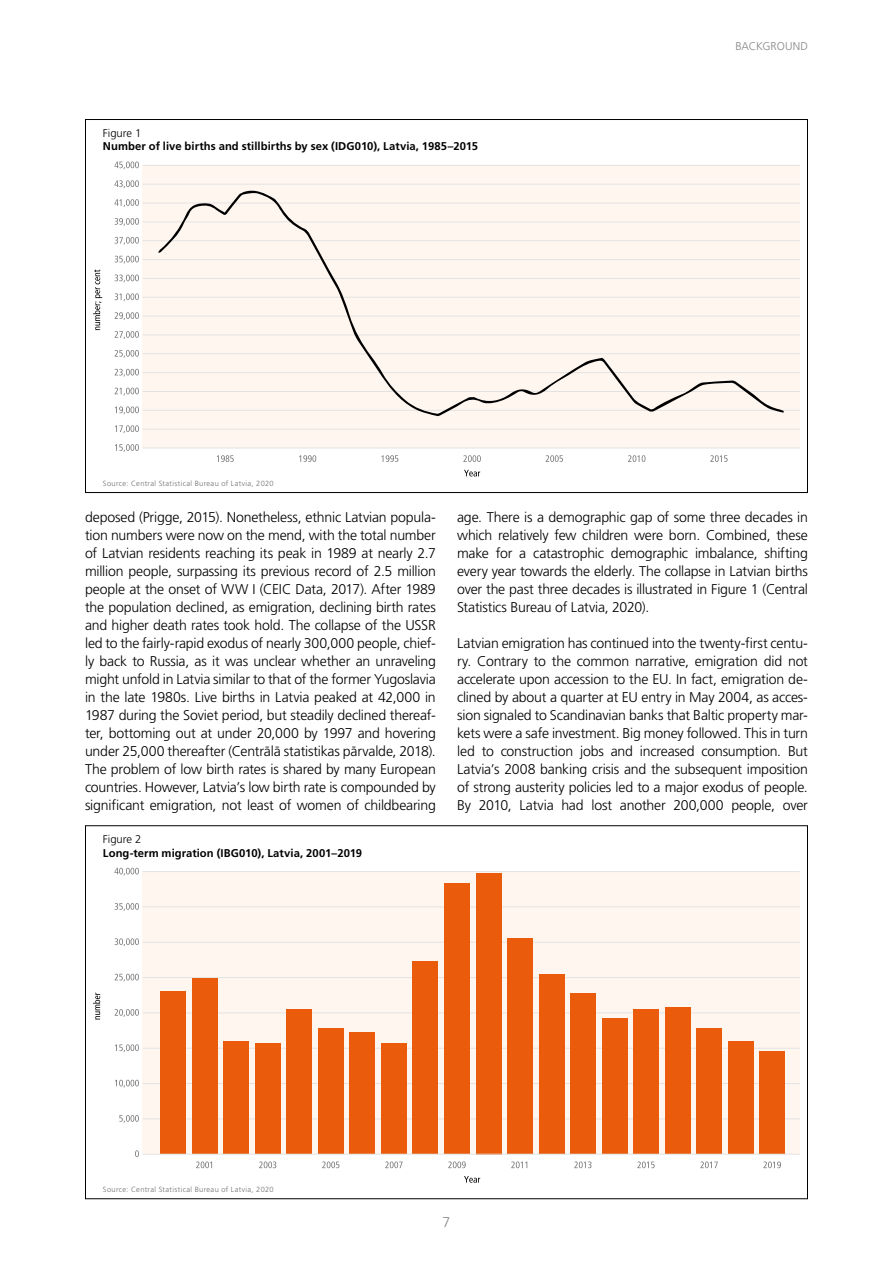
<style>
.page{position:relative;width:893px;height:1263px;background:#fff}
.page>*{position:absolute;margin:0;border:0;box-sizing:border-box;transform-origin:0 0}
.t1{font:300 14.1px/18px "Frutiger LT Pro";letter-spacing:-.015em;color:#000;text-align:justify}
.t2{font:300 14.1px "Frutiger LT Pro";color:#878787}
.t3{font:700 11.25px "Frutiger LT Pro";letter-spacing:.005em;color:#000}
.t4{font:300 11.25px "Frutiger LT Pro";color:#000}
.t5{font:300 11.25px "Frutiger LT Pro";color:#878787}
.t6{font:300 7.5px "Frutiger LT Pro";letter-spacing:.045em;color:#706f6f}
</style>
<div class="page">
<div style="left:143px;top:165px;width:657px;height:283px;background:#fff6ef"></div>
<hr style="left:143px;top:334px;width:657px;height:1px;background:#e3e3e3">
<hr style="left:143px;top:165px;width:657px;height:1px;background:#e3e3e3">
<hr style="left:143px;top:184px;width:657px;height:1px;background:#e3e3e3">
<hr style="left:143px;top:203px;width:657px;height:1px;background:#e3e3e3">
<hr style="left:143px;top:221px;width:657px;height:1px;background:#e3e3e3">
<hr style="left:143px;top:240px;width:657px;height:1px;background:#e3e3e3">
<hr style="left:143px;top:259px;width:657px;height:1px;background:#e3e3e3">
<hr style="left:143px;top:278px;width:657px;height:1px;background:#e3e3e3">
<hr style="left:143px;top:297px;width:657px;height:1px;background:#e3e3e3">
<hr style="left:143px;top:316px;width:657px;height:1px;background:#e3e3e3">
<hr style="left:143px;top:429px;width:657px;height:1px;background:#e3e3e3">
<hr style="left:143px;top:353px;width:657px;height:1px;background:#e3e3e3">
<hr style="left:143px;top:372px;width:657px;height:1px;background:#e3e3e3">
<hr style="left:143px;top:391px;width:657px;height:1px;background:#e3e3e3">
<hr style="left:143px;top:410px;width:657px;height:1px;background:#e3e3e3">
<hr style="left:143px;top:448px;width:657px;height:1px;background:#e3e3e3">
<svg style="left:115px;top:444px;width:24px;height:8px"></svg>
<svg style="left:115px;top:331px;width:24px;height:8px"></svg>
<svg style="left:115px;top:312px;width:24px;height:8px"></svg>
<svg style="left:115px;top:293px;width:24px;height:8px"></svg>
<svg style="left:115px;top:275px;width:24px;height:7px"></svg>
<svg style="left:115px;top:256px;width:24px;height:7px"></svg>
<svg style="left:115px;top:425px;width:24px;height:8px"></svg>
<svg style="left:217px;top:455px;width:17px;height:7px"></svg>
<svg style="left:299px;top:455px;width:17px;height:7px"></svg>
<svg style="left:381px;top:455px;width:17px;height:7px"></svg>
<svg style="left:463px;top:455px;width:18px;height:7px"></svg>
<svg style="left:546px;top:455px;width:17px;height:7px"></svg>
<svg style="left:628px;top:455px;width:17px;height:7px"></svg>
<svg style="left:710px;top:455px;width:18px;height:7px"></svg>
<svg style="left:464px;top:470px;width:16px;height:6px"></svg>
<svg style="left:93px;top:270px;width:9px;height:60px"></svg>
<svg style="left:115px;top:406px;width:24px;height:8px"></svg>
<svg style="left:115px;top:388px;width:24px;height:7px"></svg>
<svg style="left:115px;top:369px;width:24px;height:8px"></svg>
<svg style="left:115px;top:350px;width:24px;height:8px"></svg>
<svg style="left:115px;top:237px;width:24px;height:8px"></svg>
<svg style="left:115px;top:218px;width:24px;height:8px"></svg>
<svg style="left:114px;top:199px;width:25px;height:8px"></svg>
<svg style="left:114px;top:180px;width:25px;height:8px"></svg>
<svg style="left:114px;top:161px;width:25px;height:8px"></svg>
<svg style="left:158px;top:190px;width:626px;height:226px"></svg>
<div style="left:143px;top:871px;width:657px;height:283px;background:#fff6ef"></div>
<svg style="left:196px;top:1161px;width:16px;height:7px"></svg>
<svg style="left:259px;top:1161px;width:17px;height:7px"></svg>
<svg style="left:322px;top:1161px;width:17px;height:7px"></svg>
<svg style="left:385px;top:1161px;width:17px;height:7px"></svg>
<svg style="left:448px;top:1161px;width:18px;height:7px"></svg>
<svg style="left:511px;top:1161px;width:16px;height:7px"></svg>
<svg style="left:763px;top:1161px;width:18px;height:7px"></svg>
<svg style="left:700px;top:1161px;width:18px;height:7px"></svg>
<svg style="left:637px;top:1161px;width:18px;height:7px"></svg>
<svg style="left:574px;top:1161px;width:17px;height:7px"></svg>
<svg style="left:464px;top:1176px;width:16px;height:7px"></svg>
<svg style="left:135px;top:1150px;width:4px;height:7px"></svg>
<svg style="left:115px;top:1009px;width:24px;height:8px"></svg>
<svg style="left:115px;top:974px;width:24px;height:7px"></svg>
<svg style="left:119px;top:1115px;width:20px;height:8px"></svg>
<svg style="left:93px;top:992px;width:7px;height:27px"></svg>
<svg style="left:115px;top:1080px;width:24px;height:7px"></svg>
<svg style="left:115px;top:1044px;width:24px;height:8px"></svg>
<svg style="left:115px;top:938px;width:24px;height:8px"></svg>
<svg style="left:115px;top:903px;width:24px;height:8px"></svg>
<svg style="left:114px;top:868px;width:25px;height:7px"></svg>
<hr style="left:143px;top:871px;width:657px;height:1px;background:#e3e3e3">
<hr style="left:143px;top:906px;width:657px;height:1px;background:#e3e3e3">
<hr style="left:143px;top:942px;width:657px;height:1px;background:#e3e3e3">
<hr style="left:143px;top:977px;width:657px;height:1px;background:#e3e3e3">
<hr style="left:143px;top:1012px;width:657px;height:1px;background:#e3e3e3">
<hr style="left:143px;top:1118px;width:657px;height:1px;background:#e3e3e3">
<hr style="left:143px;top:1048px;width:657px;height:1px;background:#e3e3e3">
<hr style="left:143px;top:1083px;width:657px;height:1px;background:#e3e3e3">
<div style="left:161px;top:991px;width:25px;height:163px;background:#ea5b0b"></div>
<div style="left:192px;top:979px;width:25px;height:175px;background:#ea5b0b"></div>
<div style="left:224px;top:1042px;width:25px;height:112px;background:#ea5b0b"></div>
<div style="left:255px;top:1043px;width:25px;height:111px;background:#ea5b0b"></div>
<div style="left:287px;top:1010px;width:25px;height:144px;background:#ea5b0b"></div>
<div style="left:318px;top:1028px;width:25px;height:126px;background:#ea5b0b"></div>
<div style="left:350px;top:1033px;width:25px;height:121px;background:#ea5b0b"></div>
<div style="left:381px;top:1043px;width:26px;height:111px;background:#ea5b0b"></div>
<div style="left:413px;top:962px;width:25px;height:192px;background:#ea5b0b"></div>
<div style="left:444px;top:883px;width:26px;height:271px;background:#ea5b0b"></div>
<div style="left:476px;top:873px;width:25px;height:281px;background:#ea5b0b"></div>
<div style="left:507px;top:938px;width:26px;height:216px;background:#ea5b0b"></div>
<div style="left:539px;top:974px;width:25px;height:180px;background:#ea5b0b"></div>
<div style="left:570px;top:994px;width:26px;height:160px;background:#ea5b0b"></div>
<div style="left:602px;top:1018px;width:25px;height:136px;background:#ea5b0b"></div>
<div style="left:633px;top:1010px;width:26px;height:144px;background:#ea5b0b"></div>
<div style="left:665px;top:1008px;width:25px;height:146px;background:#ea5b0b"></div>
<div style="left:696px;top:1028px;width:26px;height:126px;background:#ea5b0b"></div>
<div style="left:728px;top:1042px;width:25px;height:112px;background:#ea5b0b"></div>
<div style="left:760px;top:1051px;width:25px;height:103px;background:#ea5b0b"></div>
<hr style="left:143px;top:1154px;width:657px;height:1px;background:#e3e3e3">
<p class="t4" style="left:103px;top:126px;width:40px">Figure 1</p>
<p class="t3" style="left:103px;top:140px;width:377px">Number of live births and stillbirths by sex (IDG010), Latvia, 1985–2015</p>
<p class="t6" style="left:103px;top:479px;width:172px">Source: Central Statistical Bureau of Latvia, 2020</p>
<p class="t5" style="left:735px;top:40px;width:74px">BACKGROUND</p>
<p class="t1" style="left:85px;top:508px;width:352px">deposed (Prigge, 2015). Nonetheless, ethnic Latvian popula&shy;tion numbers were now on the mend, with the total number of Latvian residents reaching its peak in 1989 at nearly 2.7 million people, surpassing its previous record of 2.5 million people at the onset of WW I (CEIC Data, 2017). After 1989 the population declined, as emigration, declining birth rates and higher death rates took hold. The collapse of the USSR led to the fairly-rapid exodus of nearly 300,000 people, chief&shy;ly back to Russia, as it was unclear whether an unraveling might unfold in Latvia similar to that of the former Yugoslavia in the late 1980s. Live births in Latvia peaked at 42,000 in 1987 during the Soviet period, but steadily declined thereaf&shy;ter, bottoming out at under 20,000 by 1997 and hovering under 25,000 thereafter (Centrālā statistikas pārvalde, 2018).<br>The problem of low birth rates is shared by many European countries. However, Latvia’s low birth rate is compounded by significant emigration, not least of women of childbearing</p>
<p class="t1" style="left:457px;top:508px;width:352px">age. There is a demographic gap of some three decades in which relatively few children were born. Combined, these make for a catastrophic demographic imbalance, shifting every year towards the elderly. The collapse in Latvian births over the past three decades is illustrated in Figure 1 (Central Statistics Bureau of Latvia, 2020).</p>
<p class="t1" style="left:457px;top:634px;width:352px">Latvian emigration has continued into the twenty-first centu&shy;ry. Contrary to the common narrative, emigration did not accelerate upon accession to the EU. In fact, emigration de&shy;clined by about a quarter at EU entry in May 2004, as acces&shy;sion signaled to Scandinavian banks that Baltic property mar&shy;kets were a safe investment. Big money followed. This in turn led to construction jobs and increased consumption. But Latvia’s 2008 banking crisis and the subsequent imposition of strong austerity policies led to a major exodus of people.<br>By 2010, Latvia had lost another 200,000 people, over</p>
<p class="t4" style="left:103px;top:833px;width:40px">Figure 2</p>
<p class="t3" style="left:103px;top:846px;width:261px">Long-term migration (IBG010), Latvia, 2001–2019</p>
<p class="t6" style="left:103px;top:1185px;width:172px">Source: Central Statistical Bureau of Latvia, 2020</p>
<p class="t2" style="left:443px;top:1214px;width:9px">7</p>
</div>
